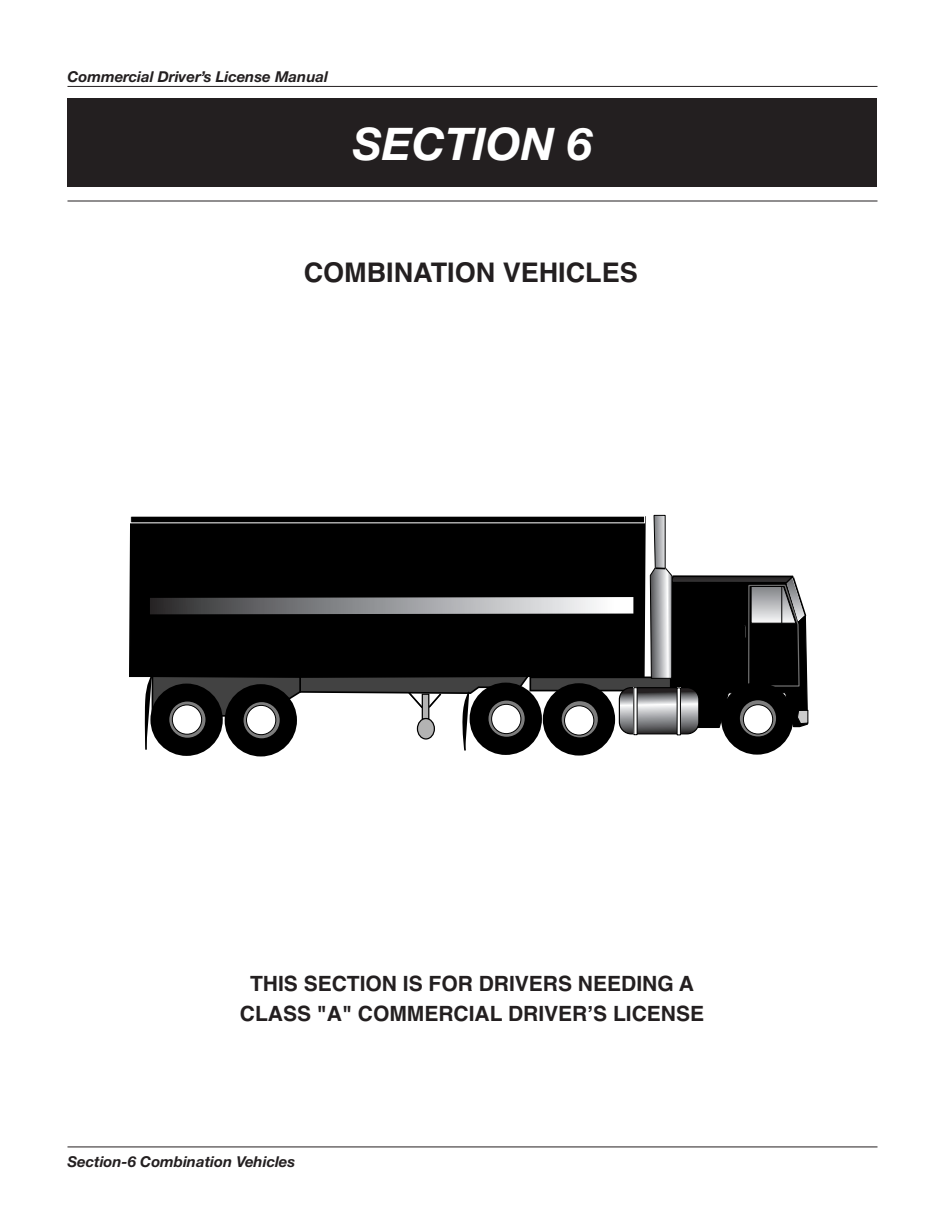
<style>
.page{position:relative;width:945px;height:1215px;background:#fff}
.page>*{position:absolute;margin:0;border:0;box-sizing:border-box;transform-origin:0 0}
.t1{font:italic 700 45px "Helvetica Neue";color:#fff}
.t2{font:700 27px "Helvetica";color:#231f20}
.t3{font:700 21px/30px "Helvetica";color:#231f20;text-align:center}
.t4{font:italic 700 15px "Helvetica Neue";color:#231f20}
.s1{font-family:"Arial"}
</style>
<div class="page">
<hr style="left:68px;top:86px;width:810px;height:1px;background:#231f20">
<hr style="left:68px;top:1147px;width:810px;height:1px;background:#231f20">
<div style="left:129px;top:516px;width:518px;height:162px;background:#000"></div>
<div style="left:530px;top:677px;width:142px;height:14px;background:#424242"></div>
<div style="left:529px;top:677px;width:144px;height:14px;border:2px solid #000"></div>
<svg style="left:619px;top:688px;width:80px;height:46px"></svg>
<div style="left:619px;top:687px;width:80px;height:47px;border:1px solid #000;border-radius:12px"></div>
<hr style="left:634px;top:688px;width:3px;height:47px;background:#fff">
<div style="left:633px;top:687px;width:5px;height:48px;border:1px solid #000"></div>
<div style="left:677px;top:687px;width:4px;height:48px;border:1px solid #000"></div>
<div style="left:543px;top:683px;width:72px;height:73px;background:#000;border-radius:50%"></div>
<svg style="left:562px;top:701px;width:36px;height:36px"></svg>
<div style="left:565px;top:706px;width:29px;height:29px;background:#fff;border-radius:50%"></div>
<div style="left:564px;top:705px;width:30px;height:30px;border:1px solid #000;border-radius:50%"></div>
<div style="left:470px;top:683px;width:72px;height:72px;background:#000;border-radius:50%"></div>
<svg style="left:143px;top:674px;width:387px;height:78px"></svg>
<div style="left:131px;top:516px;width:514px;height:7px;background:#000"></div>
<svg style="left:649px;top:515px;width:160px;height:214px"></svg>
<svg style="left:150px;top:597px;width:483px;height:17px;background:#939496"></svg>
<div style="left:721px;top:682px;width:72px;height:73px;background:#000;border-radius:50%"></div>
<svg style="left:740px;top:700px;width:36px;height:36px"></svg>
<div style="left:743px;top:705px;width:30px;height:29px;background:#fff;border-radius:50%"></div>
<div style="left:743px;top:704px;width:30px;height:30px;border:1px solid #000;border-radius:50%"></div>
<div style="left:68px;top:98px;width:810px;height:89px;background:#231f20"></div>
<hr style="left:68px;top:201px;width:810px;height:1px;background:#231f20">
<p class="t4" style="left:68px;top:65px;width:262px">Commercial Driver’s License Manual</p>
<h1 class="t1" style="left:353px;top:108px;width:241px">SECTION 6</h1>
<p class="t2" style="left:304px;top:257px;width:336px">COMBINATION VEHICLES</p>
<p class="t3" style="left:240px;top:969px;width:466px">THIS SECTION IS FOR DRIVERS NEEDING A<br>CLASS "A" COMMERCIAL DRIVER<span class="s1">’</span>S LICENSE</p>
<p class="t4" style="left:68px;top:1150px;width:229px">Section-6 Combination Vehicles</p>
</div>
